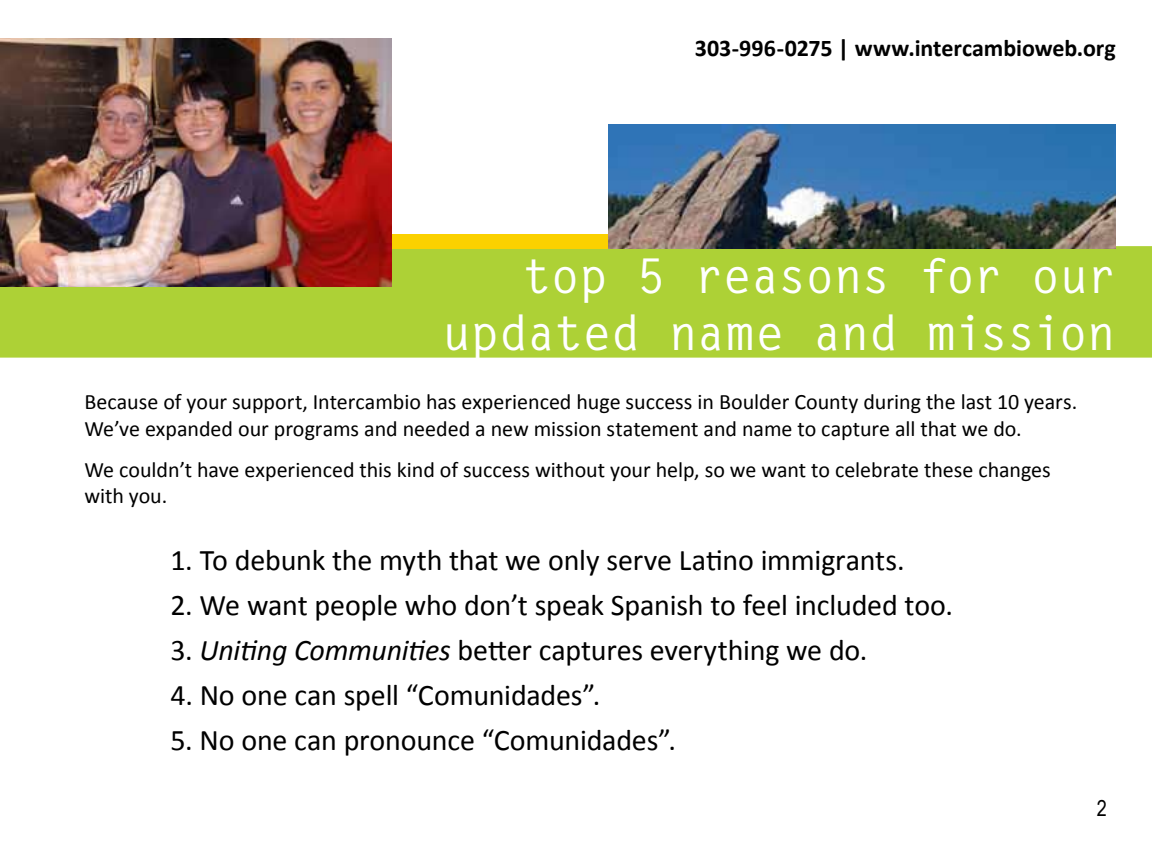
<style>
.page{position:relative;width:1152px;height:864px;background:#fff}
.page>*{position:absolute;margin:0;border:0;box-sizing:border-box;transform-origin:0 0}
.t1{font:700 48px/57.6px "Letter Gothic Std";letter-spacing:-.015em;color:#fff;text-align:right}
.t2{font:30px "Calibri";letter-spacing:-.005em;color:#000}
.t3{font:700 24px "Calibri";color:#000}
.t4{font:22px/26.4px "Calibri";color:#000}
.t5{font:22px "Arial Narrow";color:#000}
.s1{font-style:italic}
</style>
<div class="page">
<div style="left:0;top:269px;width:1152px;height:89px;background:#add136"></div>
<div style="left:392px;top:246px;width:760px;height:23px;background:#add136"></div>
<div style="left:0;top:234px;width:1089px;height:15px;background:#fbd100"></div>
<img style="left:0;top:38px;width:392px;height:249px">
<img style="left:609px;top:125px;width:507px;height:124px">
<p class="t3" style="left:695px;top:33px;width:423px">303-996-0275 | www.intercambioweb.org</p>
<h1 class="t1" style="left:442px;top:247px;width:675px">top 5 reasons for our updated name and mission</h1>
<p class="t4" style="left:84px;top:389px;width:994px">Because of your support, Intercambio has experienced huge success in Boulder County during the last 10 years.<br>We’ve expanded our programs and needed a new mission statement and name to capture all that we do.</p>
<p class="t4" style="left:84px;top:456px;width:968px">We couldn’t have experienced this kind of success without your help, so we want to celebrate these changes with you.</p>
<h2 class="t2" style="left:170px;top:541px;width:736px">1. To debunk the myth that we only serve Latino immigrants.</h2>
<h2 class="t2" style="left:170px;top:586px;width:784px">2. We want people who don’t speak Spanish to feel included too.</h2>
<h2 class="t2" style="left:170px;top:631px;width:698px">3. <span class="s1">Uniting Communities</span> better captures everything we do.</h2>
<h2 class="t2" style="left:170px;top:676px;width:431px">4. No one can spell “Comunidades”.</h2>
<h2 class="t2" style="left:170px;top:721px;width:507px">5. No one can pronounce “Comunidades”.</h2>
<p class="t5" style="left:1097px;top:792px;width:12px">2</p>
</div>
